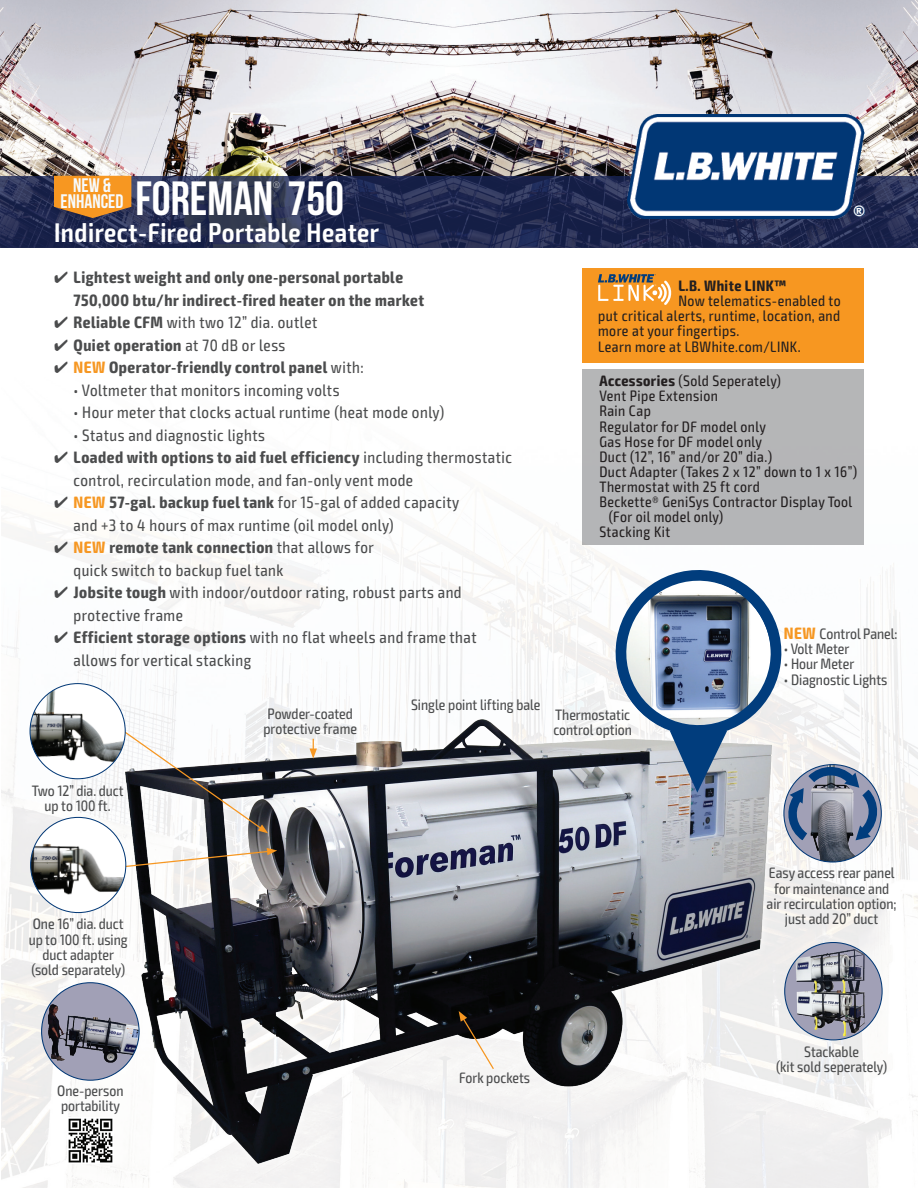
<style>
.page{position:relative;width:918px;height:1188px;background:#fff}
.page>*{position:absolute;margin:0;border:0;box-sizing:border-box;transform-origin:0 0}
.t1{font:700 47.7px "Bebas Neue";color:#fff}
.t2{font:600 condensed 27px "Exo 2";letter-spacing:.02em;color:#fff}
.t3{font:700 19.5px/16.5px "Bebas Neue";color:#f6fbfe;text-align:center}
.t4{font:condensed 16.5px/22.5px "Exo 2";letter-spacing:.03em;color:#4b4c4d}
.t5{font:700 condensed 16.5px/22.5px "Exo 2";letter-spacing:.03em;color:#4b4c4d}
.t6{font:condensed 15.15px/15.1px "Exo 2";letter-spacing:.03em;color:#231f20}
.t7{font:condensed 15.15px/15.1px "Exo 2";color:#4b4c4d;text-align:center}
.t8{font:700 condensed 15.15px "Exo 2";letter-spacing:.03em;color:#231f20}
.t9{font:900 14.4px "Arial";color:#fff}
.t10{font:9.15px "Bebas Neue";color:#fff}
.s1{font-weight:700}
.s2{font-weight:400}
.s3{color:#f69722}
.s4{font-weight:700;color:#f69722}
.s5{font-weight:700;font-size:16.5px;color:#f69722}
</style>
<div class="page">
<img style="left:2px;top:268px;width:916px;height:920px">
<img style="left:0;top:0;width:918px;height:176px">
<svg style="left:0;top:176px;width:918px;height:72px;background:#242d52"></svg>
<img style="left:627px;top:115px;width:237px;height:103px">
<div style="left:116px;top:710px;width:664px;height:462px;background:linear-gradient(to right,#f9fafa,#f5f4f4)"></div>
<img style="left:126px;top:719px;width:645px;height:444px">
<svg style="left:310px;top:739px;width:7px;height:20px"></svg>
<svg style="left:459px;top:1011px;width:36px;height:60px"></svg>
<svg style="left:126px;top:848px;width:151px;height:20px"></svg>
<svg style="left:54px;top:176px;width:77px;height:42px;background:#db8927"></svg>
<div style="left:784px;top:765px;width:97px;height:97px;background:#a1a0b6;border-radius:50%"></div>
<img style="left:811px;top:840px;width:67px;height:22px">
<svg style="left:609px;top:563px;width:270px;height:277px"></svg>
<div style="left:785px;top:943px;width:97px;height:97px;background:#a1a0b6;border-radius:50%"></div>
<img style="left:795px;top:948px;width:70px;height:90px">
<div style="left:42px;top:983px;width:97px;height:97px;background:#a1a0b6;border-radius:50%"></div>
<img style="left:48px;top:1004px;width:91px;height:59px">
<img style="left:67px;top:1117px;width:46px;height:46px">
<svg style="left:31px;top:817px;width:95px;height:96px"></svg>
<img style="left:31px;top:830px;width:95px;height:78px">
<div style="left:583px;top:268px;width:281px;height:95px;background:#f79721"></div>
<div style="left:583px;top:369px;width:281px;height:175px;background:#b5b5b7"></div>
<svg style="left:598px;top:274px;width:74px;height:31px"></svg>
<svg style="left:119px;top:727px;width:149px;height:106px"></svg>
<div style="left:30px;top:684px;width:95px;height:95px;background:#fff;border-radius:50%"></div>
<img style="left:30px;top:684px;width:95px;height:85px">
<p class="t3" style="left:61px;top:176px;width:64px">NEW &amp;<br>ENHANCED</p>
<p class="t10" style="left:273px;top:180px;width:8px">®</p>
<h2 class="t2" style="left:54px;top:217px;width:327px">Indirect-Fired Portable Heater</h2>
<h1 class="t1" style="left:135px;top:173px;width:210px">FOREMAN 750</h1>
<p class="t5" style="left:74px;top:266px;width:352px;text-indent:-20px">✔ Lightest weight and only one-personal portable<br>750,000 btu/hr indirect-fired heater on the market</p>
<p class="t4" style="left:54px;top:311px;width:265px">✔ <span class="s1">Reliable CFM</span> with two 12” dia. outlet</p>
<p class="t5" style="left:54px;top:334px;width:233px">✔ Quiet operation <span class="s2">at 70 dB or less</span></p>
<p class="t5" style="left:54px;top:356px;width:311px">✔ <span class="s3">NEW</span> Operator-friendly control panel <span class="s2">with:</span></p>
<p class="t4" style="left:74px;top:379px;width:267px">• Voltmeter that monitors incoming volts</p>
<p class="t4" style="left:74px;top:401px;width:372px">• Hour meter that clocks actual runtime (heat mode only)</p>
<p class="t4" style="left:74px;top:424px;width:193px">• Status and diagnostic lights</p>
<p class="t4" style="left:74px;top:446px;width:440px;text-indent:-20px">✔ <span class="s1">Loaded with options to aid fuel efficiency</span> including thermostatic control, recirculation mode, and fan-only vent mode</p>
<p class="t4" style="left:74px;top:491px;width:387px;text-indent:-20px">✔ <span class="s4">NEW</span> <span class="s1">57-gal. backup fuel tank</span> for 15-gal of added capacity and +3 to 4 hours of max runtime (oil model only)</p>
<p class="t4" style="left:74px;top:536px;width:302px;text-indent:-20px">✔ <span class="s4">NEW</span> <span class="s1">remote tank connection</span> that allows for quick switch to backup fuel tank</p>
<p class="t4" style="left:74px;top:581px;width:390px;text-indent:-20px">✔ <span class="s1">Jobsite tough</span> with indoor/outdoor rating, robust parts and protective frame</p>
<p class="t4" style="left:74px;top:626px;width:405px;text-indent:-20px">✔ <span class="s1">Efficient storage options</span> with no flat wheels and frame that allows for vertical stacking</p>
<p class="t7" style="left:263px;top:706px;width:95px;text-align:left">Powder-coated protective frame</p>
<p class="t7" style="left:411px;top:697px;width:131px">Single point lifting bale</p>
<p class="t9" style="left:853px;top:200px;width:13px">®</p>
<p class="t8" style="left:678px;top:277px;width:109px">L.B. White LINK™</p>
<p class="t6" style="left:598px;top:294px;width:244px;text-indent:80px">Now telematics-enabled to put critical alerts, runtime, location, and more at your fingertips.<br>Learn more at LBWhite.com/LINK.</p>
<p class="t6" style="left:599px;top:374px;width:183px"><span class="s1">Accessories</span> (Sold Seperately)</p>
<p class="t6" style="left:599px;top:389px;width:120px">Vent Pipe Extension</p>
<p class="t6" style="left:599px;top:404px;width:53px">Rain Cap</p>
<p class="t6" style="left:599px;top:419px;width:168px">Regulator for DF model only</p>
<p class="t6" style="left:599px;top:434px;width:164px">Gas Hose for DF model only</p>
<p class="t6" style="left:599px;top:449px;width:174px">Duct (12”, 16” and/or 20” dia.)</p>
<p class="t6" style="left:599px;top:464px;width:259px">Duct Adapter (Takes 2 x 12” down to 1 x 16”)</p>
<p class="t6" style="left:599px;top:479px;width:162px">Thermostat with 25 ft cord</p>
<p class="t6" style="left:599px;top:495px;width:254px">Beckette® GeniSys Contractor Display Tool</p>
<p class="t6" style="left:609px;top:510px;width:116px">(For oil model only)</p>
<p class="t6" style="left:599px;top:525px;width:72px">Stacking Kit</p>
<p class="t7" style="left:553px;top:707px;width:80px;text-align:left">Thermostatic control option</p>
<p class="t7" style="left:784px;top:627px;width:115px"><span class="s5">NEW</span> Control Panel:</p>
<p class="t7" style="left:784px;top:642px;width:67px">• Volt Meter</p>
<p class="t7" style="left:784px;top:657px;width:72px">• Hour Meter</p>
<p class="t7" style="left:784px;top:672px;width:105px">• Diagnostic Lights</p>
<p class="t7" style="left:32px;top:783px;width:93px">Two 12” dia. duct up to 100 ft.</p>
<p class="t7" style="left:29px;top:917px;width:101px">One 16” dia. duct up to 100 ft. using duct adapter (sold separately)</p>
<p class="t7" style="left:767px;top:866px;width:131px">Easy access rear panel for maintenance and air recirculation option; just add 20” duct</p>
<p class="t7" style="left:57px;top:1084px;width:68px;text-align:left">One-person portability</p>
<p class="t7" style="left:459px;top:1070px;width:73px">Fork pockets</p>
<p class="t7" style="left:776px;top:1044px;width:113px">Stackable<br>(kit sold seperately)</p>
</div>
